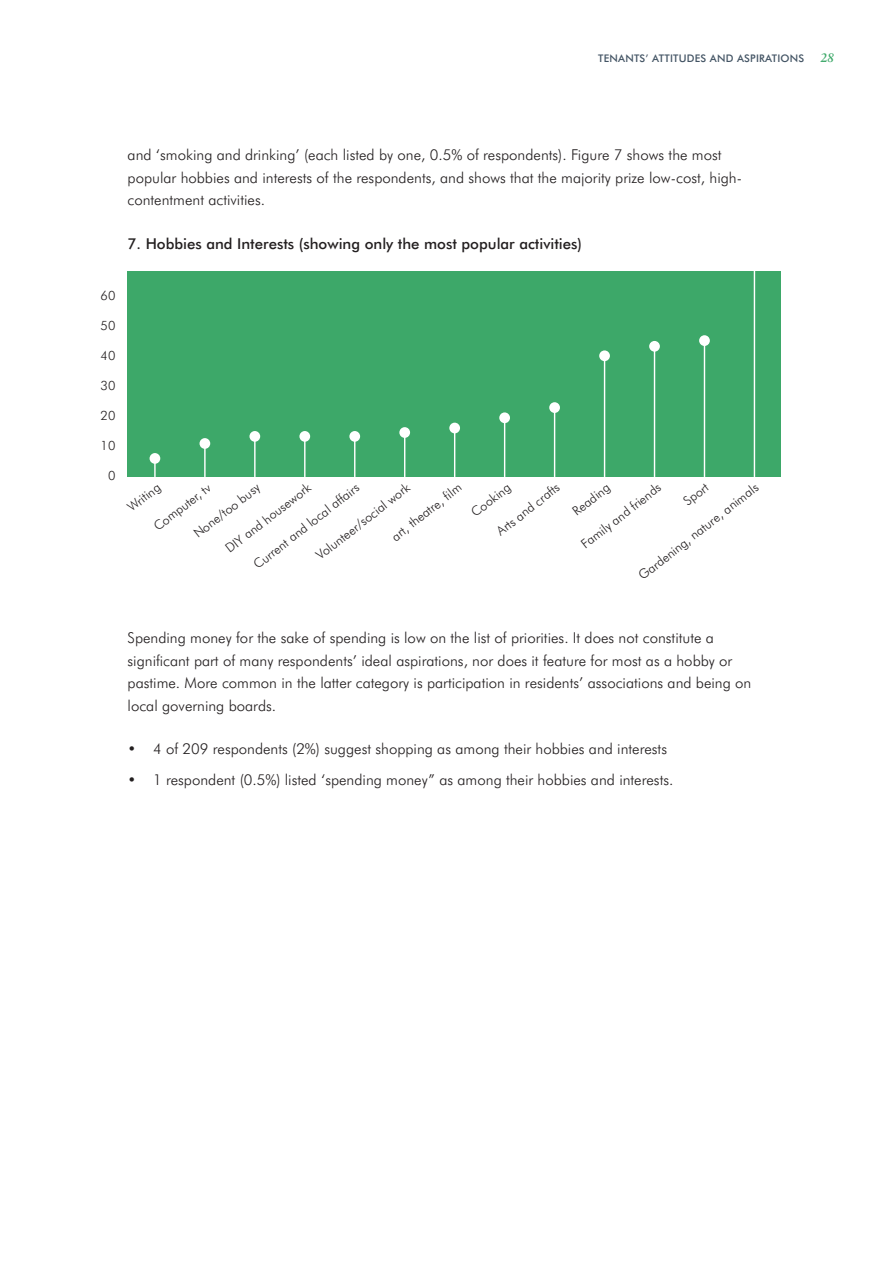
<style>
.page{position:relative;width:893px;height:1263px;background:#fff}
.page>*{position:absolute;margin:0;border:0;box-sizing:border-box;transform-origin:0 0}
.t1{font:300 15px/22.5px "Futura BT";color:#231f20}
.t2{font:500 15px "Futura BT";color:#231f20}
.t3{font:300 12.9px "Futura BT";color:#231f20}
.t4{font:italic 700 12.3px "Sabon";color:#0d9344}
.t5{font:500 10.5px "Futura BT";letter-spacing:.02em;color:#435464}
</style>
<div class="page">
<div style="left:128px;top:271px;width:653px;height:206px;background:#3da869"></div>
<svg style="left:154px;top:464px;width:2px;height:13px"></svg>
<div style="left:150px;top:453px;width:10px;height:11px;background:#fff;border-radius:50%"></div>
<hr style="left:204px;top:443px;width:2px;height:34px;background:#fff">
<div style="left:200px;top:438px;width:10px;height:11px;background:#fff;border-radius:50%"></div>
<hr style="left:254px;top:436px;width:2px;height:41px;background:#fff">
<div style="left:249px;top:431px;width:11px;height:11px;background:#fff;border-radius:50%"></div>
<hr style="left:304px;top:436px;width:1px;height:41px;background:#fff">
<div style="left:299px;top:431px;width:11px;height:11px;background:#fff;border-radius:50%"></div>
<hr style="left:354px;top:436px;width:1px;height:41px;background:#fff">
<div style="left:349px;top:431px;width:11px;height:11px;background:#fff;border-radius:50%"></div>
<hr style="left:404px;top:432px;width:1px;height:45px;background:#fff">
<div style="left:399px;top:427px;width:11px;height:11px;background:#fff;border-radius:50%"></div>
<hr style="left:454px;top:428px;width:1px;height:49px;background:#fff">
<div style="left:449px;top:423px;width:11px;height:10px;background:#fff;border-radius:50%"></div>
<hr style="left:504px;top:417px;width:1px;height:60px;background:#fff">
<div style="left:499px;top:412px;width:11px;height:11px;background:#fff;border-radius:50%"></div>
<hr style="left:554px;top:407px;width:1px;height:70px;background:#fff">
<div style="left:549px;top:402px;width:11px;height:11px;background:#fff;border-radius:50%"></div>
<hr style="left:604px;top:355px;width:1px;height:122px;background:#fff">
<div style="left:599px;top:350px;width:11px;height:11px;background:#fff;border-radius:50%"></div>
<hr style="left:654px;top:346px;width:1px;height:131px;background:#fff">
<div style="left:649px;top:341px;width:11px;height:11px;background:#fff;border-radius:50%"></div>
<hr style="left:704px;top:340px;width:1px;height:137px;background:#fff">
<div style="left:699px;top:335px;width:11px;height:11px;background:#fff;border-radius:50%"></div>
<hr style="left:754px;top:271px;width:1px;height:206px;background:#fff">
<p class="t5" style="left:598px;top:52px;width:208px">TENANTS’ ATTITUDES AND ASPIRATIONS</p>
<p class="t4" style="left:820px;top:50px;width:15px">28</p>
<p class="t1" style="left:128px;top:144px;width:616px">and ‘smoking and drinking’ (each listed by one, 0.5% of respondents). Figure 7 shows the most popular hobbies and interests of the respondents, and shows that the majority prize low-cost, high&shy;contentment activities.</p>
<p class="t2" style="left:128px;top:235px;width:456px">7. Hobbies and Interests (showing only the most popular activities)</p>
<p class="t3" style="left:101px;top:287px;width:16px">60</p>
<p class="t3" style="left:101px;top:317px;width:16px">50</p>
<p class="t3" style="left:101px;top:347px;width:16px">40</p>
<p class="t3" style="left:101px;top:377px;width:16px">30</p>
<p class="t3" style="left:101px;top:407px;width:16px">20</p>
<p class="t3" style="left:101px;top:437px;width:16px">10</p>
<p class="t3" style="left:108px;top:467px;width:9px">0</p>
<p class="t3" style="left:313px;top:550px;width:116px;rotate:-38deg">Volunteer/social work</p>
<p class="t3" style="left:222px;top:544px;width:106px;rotate:-38deg">DIY and housework</p>
<p class="t3" style="left:578px;top:539px;width:99px;rotate:-38deg">Family and friends</p>
<p class="t3" style="left:680px;top:496px;width:29px;rotate:-38deg">Sport</p>
<p class="t3" style="left:150px;top:522px;width:70px;rotate:-38deg">Computer, tv</p>
<p class="t3" style="left:190px;top:529px;width:81px;rotate:-38deg">None/too busy</p>
<p class="t3" style="left:250px;top:559px;width:132px;rotate:-38deg">Current and local affairs</p>
<p class="t3" style="left:635px;top:570px;width:150px;rotate:-38deg">Gardening, nature, animals</p>
<p class="t3" style="left:493px;top:526px;width:77px;rotate:-38deg">Arts and crafts</p>
<p class="t3" style="left:569px;top:506px;width:45px;rotate:-38deg">Reading</p>
<p class="t3" style="left:388px;top:532px;width:87px;rotate:-38deg">art, theatre, film</p>
<p class="t3" style="left:468px;top:508px;width:47px;rotate:-38deg">Cooking</p>
<p class="t3" style="left:124px;top:503px;width:39px;rotate:-38deg">Writing</p>
<p class="t1" style="left:128px;top:626px;width:625px">Spending money for the sake of spending is low on the list of priorities. It does not constitute a significant part of many respondents’ ideal aspirations, nor does it feature for most as a hobby or pastime. More common in the latter category is participation in residents’ associations and being on local governing boards.</p>
<p class="t1" style="left:128px;top:738px;width:541px">• 4 of 209 respondents (2%) suggest shopping as among their hobbies and interests</p>
<p class="t1" style="left:128px;top:769px;width:547px">• 1 respondent (0.5%) listed ‘spending money” as among their hobbies and interests.</p>
</div>
